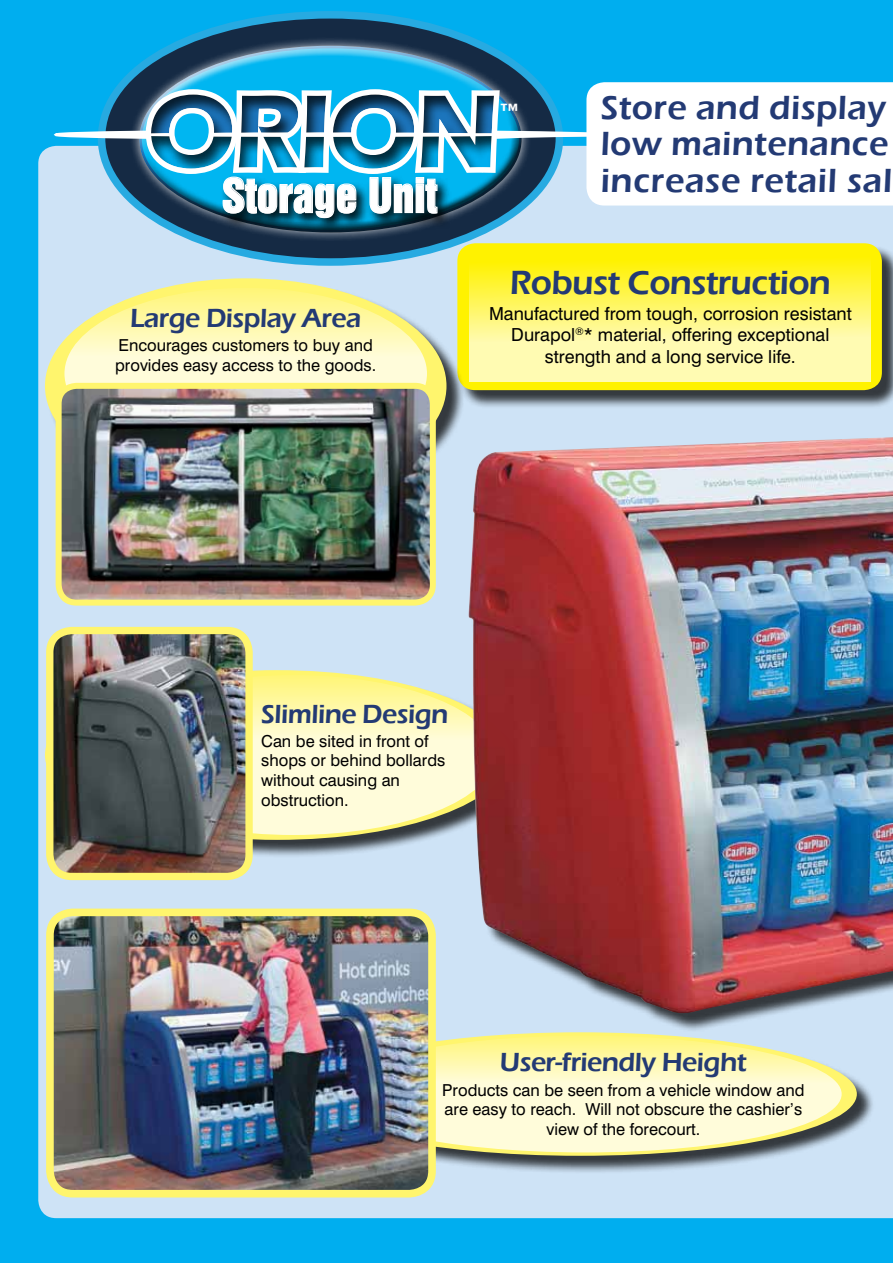
<style>
.page{position:relative;width:893px;height:1263px;background:#00aeef}
.page>*{position:absolute;margin:0;border:0;box-sizing:border-box;transform-origin:0 0}
.t1{font:43.5px "Swiss 921 BT Regular A";color:#fff}
.t2{font:600 34.5px/36.9px "Eras ITC";letter-spacing:.01em;color:#233a74}
.t3{font:600 34.5px "Eras ITC";letter-spacing:-.02em;color:#233a74}
.t4{font:600 27px "Eras ITC";letter-spacing:-.02em;color:#233a74}
.t5{font:27px "Humanist 777 BT Bold B";color:#fff}
.t6{font:18px/21.6px "Swiss 721 BT";color:#000;text-align:center}
.t7{font:16.5px/19.8px "Swiss 721 BT";color:#000}
</style>
<div class="page">
<div style="left:38px;top:146px;width:855px;height:1072px;background:#cee3f6"></div>
<div style="left:460px;top:245px;width:433px;height:164px;background:#000;opacity:.75"></div>
<div style="left:457px;top:243px;width:425px;height:147px;background:#fff200;border-radius:18px"></div>
<div style="left:47px;top:672px;width:481px;height:187px;background:#000;opacity:.75"></div>
<div style="left:45px;top:670px;width:464px;height:170px;background:#fff56d;border-radius:50%"></div>
<svg style="left:92px;top:675px;width:403px;height:160px;background:#fffac8"></svg>
<img style="left:50px;top:630px;width:199px;height:246px">
<div style="left:46px;top:627px;width:207px;height:253px;border:7px solid #fff56d;border-radius:22px"></div>
<div style="left:47px;top:281px;width:418px;height:231px;background:#000;opacity:.75"></div>
<div style="left:45px;top:278px;width:401px;height:216px;background:#fff56d;border-radius:50%"></div>
<svg style="left:64px;top:288px;width:363px;height:171px;background:#fffabd"></svg>
<img style="left:59px;top:390px;width:374px;height:213px">
<div style="left:56px;top:383px;width:380px;height:223px;border:6px solid #fff56d;border-radius:18px"></div>
<div style="left:306px;top:1034px;width:569px;height:140px;background:#000;opacity:.75"></div>
<svg style="left:303px;top:1032px;width:554px;height:124px;background:#f8ef73"></svg>
<svg style="left:329px;top:1036px;width:513px;height:116px;background:#fffac8"></svg>
<img style="left:50px;top:912px;width:382px;height:282px">
<div style="left:46px;top:908px;width:390px;height:289px;border:8px solid #fff56d;border-radius:23px"></div>
<div style="left:471px;top:429px;width:422px;height:602px;background:#000;opacity:.75"></div>
<img style="left:468px;top:437px;width:425px;height:578px">
<svg style="left:102px;top:15px;width:457px;height:247px;background:#194a6b"></svg>
<div style="left:130px;top:36px;width:401px;height:206px;background:#fff;opacity:.75"></div>
<div style="left:137px;top:46px;width:385px;height:123px;background:#fff;opacity:.75"></div>
<div style="left:138px;top:100px;width:385px;height:135px;background:#000;opacity:.75"></div>
<svg style="left:219px;top:219px;width:233px;height:14px;background:#18435a"></svg>
<svg style="left:469px;top:261px;width:401px;height:120px;background:#fff778"></svg>
<svg style="left:53px;top:69px;width:840px;height:150px"></svg>
<h1 class="t1" style="left:222px;top:167px;width:217px">Storage Unit</h1>
<h3 class="t4" style="left:130px;top:302px;width:233px">Large Display Area</h3>
<p class="t7" style="left:115px;top:335px;width:263px">Encourages customers to buy and provides easy access to the goods.</p>
<h3 class="t5" style="left:498px;top:96px;width:24px">™</h3>
<h2 class="t2" style="left:601px;top:89px;width:293px">Store and display low maintenance increase retail sal</h2>
<h2 class="t3" style="left:510px;top:263px;width:323px">Robust Construction</h2>
<p class="t6" style="left:489px;top:302px;width:364px">Manufactured from tough, corrosion resistant<br>Durapol<sup>®</sup>* material, offering exceptional strength and a long service life.</p>
<h3 class="t4" style="left:261px;top:698px;width:189px">Slimline Design</h3>
<p class="t7" style="left:261px;top:731px;width:186px">Can be sited in front of shops or behind bollards without causing an obstruction.</p>
<h3 class="t4" style="left:500px;top:1047px;width:248px">User-friendly Height</h3>
<p class="t7" style="left:442px;top:1079px;width:364px;text-align:center">Products can be seen from a vehicle window and are easy to reach. Will not obscure the cashier’s view of the forecourt.</p>
</div>
